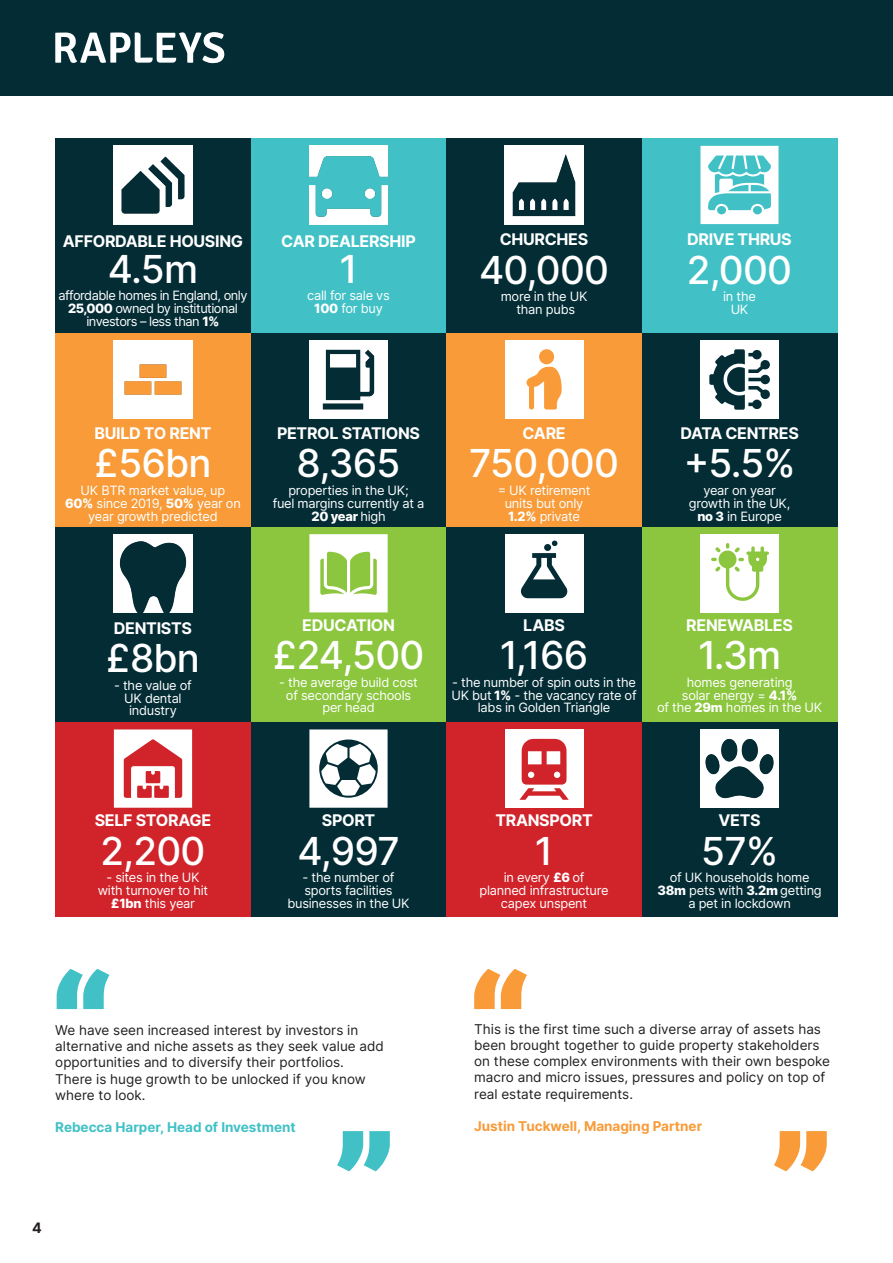
<style>
.page{position:relative;width:893px;height:1263px;background:#fff}
.page>*{position:absolute;margin:0;border:0;box-sizing:border-box;transform-origin:0 0}
.t1{font:500 38.55px "Inter";letter-spacing:-.02em;color:#fff}
.t2{font:700 16.05px "Inter";letter-spacing:-.02em;color:#fff}
.t3{font:700 14.25px "Inter";color:#231f20}
.t4{font:13.5px/16.2px "Inter";color:#231f20}
.t5{font:700 13.5px "Inter";color:#41c1c6}
.t6{font:700 13.5px "Inter";color:#f89b38}
.t7{font:12.9px/12.9px "Inter";letter-spacing:-.02em;color:#fff;text-align:center}
.t8{font:12.9px/12.9px "Inter";letter-spacing:-.04em;color:#fff;text-align:center}
.s1{font-weight:800}
</style>
<div class="page">
<div style="left:0;top:0;width:893px;height:96px;background:#032c35"></div>
<svg style="left:55px;top:32px;width:170px;height:31px"></svg>
<div style="left:55px;top:722px;width:196px;height:194px;background:#d1232a"></div>
<svg style="left:114px;top:729px;width:78px;height:79px"></svg>
<div style="left:55px;top:138px;width:196px;height:195px;background:#032c35"></div>
<div style="left:251px;top:138px;width:195px;height:195px;background:#41c1c6"></div>
<div style="left:251px;top:333px;width:195px;height:194px;background:#032c35"></div>
<div style="left:55px;top:333px;width:196px;height:194px;background:#f89b38"></div>
<div style="left:446px;top:138px;width:196px;height:195px;background:#032c35"></div>
<div style="left:642px;top:138px;width:195px;height:195px;background:#41c1c6"></div>
<div style="left:446px;top:333px;width:196px;height:194px;background:#f89b38"></div>
<div style="left:642px;top:333px;width:195px;height:194px;background:#032c35"></div>
<div style="left:55px;top:527px;width:196px;height:195px;background:#032c35"></div>
<div style="left:251px;top:527px;width:195px;height:195px;background:#8bc63e"></div>
<div style="left:251px;top:722px;width:195px;height:194px;background:#032c35"></div>
<div style="left:446px;top:527px;width:196px;height:195px;background:#032c35"></div>
<div style="left:642px;top:527px;width:195px;height:195px;background:#8bc63e"></div>
<div style="left:446px;top:722px;width:196px;height:194px;background:#d1232a"></div>
<div style="left:642px;top:722px;width:195px;height:194px;background:#032c35"></div>
<img style="left:700px;top:729px;width:79px;height:79px">
<img style="left:114px;top:534px;width:78px;height:78px">
<img style="left:309px;top:340px;width:79px;height:79px">
<img style="left:114px;top:340px;width:78px;height:79px">
<img style="left:505px;top:146px;width:78px;height:78px">
<img style="left:309px;top:146px;width:79px;height:78px">
<img style="left:114px;top:146px;width:78px;height:78px">
<div style="left:505px;top:340px;width:78px;height:79px;background:#fff"></div>
<svg style="left:526px;top:367px;width:36px;height:43px"></svg>
<div style="left:539px;top:349px;width:15px;height:15px;background:#f89b38;border-radius:50%"></div>
<div style="left:700px;top:340px;width:79px;height:79px;background:#fff"></div>
<svg style="left:709px;top:349px;width:61px;height:61px"></svg>
<svg style="left:309px;top:534px;width:79px;height:78px"></svg>
<div style="left:505px;top:534px;width:78px;height:78px;background:#fff"></div>
<svg style="left:520px;top:553px;width:48px;height:45px"></svg>
<div style="left:544px;top:544px;width:7px;height:7px;background:#032c35;border-radius:50%"></div>
<svg style="left:552px;top:540px;width:5px;height:6px"></svg>
<div style="left:700px;top:534px;width:79px;height:78px;background:#fff"></div>
<svg style="left:711px;top:543px;width:58px;height:58px"></svg>
<svg style="left:309px;top:729px;width:79px;height:79px"></svg>
<div style="left:505px;top:729px;width:78px;height:79px;background:#fff"></div>
<svg style="left:519px;top:739px;width:50px;height:61px"></svg>
<svg style="left:700px;top:146px;width:78px;height:78px"></svg>
<svg style="left:57px;top:969px;width:52px;height:40px"></svg>
<svg style="left:337px;top:1131px;width:53px;height:40px"></svg>
<svg style="left:474px;top:969px;width:53px;height:40px"></svg>
<svg style="left:774px;top:1131px;width:53px;height:40px"></svg>
<p class="t2" style="left:63px;top:229px;width:182px">AFFORDABLE HOUSING</p>
<p class="t1" style="left:108px;top:240px;width:92px">4.5m</p>
<p class="t8" style="left:58px;top:289px;width:191px">affordable homes in England, only<br><span class="s1">25,000</span> owned by institutional investors – less than <span class="s1">1%</span></p>
<p class="t2" style="left:281px;top:229px;width:136px">CAR DEALERSHIP</p>
<p class="t1" style="left:339px;top:240px;width:20px">1</p>
<p class="t7" style="left:307px;top:289px;width:84px">call for sale vs<br><span class="s1">100</span> for buy</p>
<p class="t2" style="left:500px;top:228px;width:90px">CHURCHES</p>
<p class="t1" style="left:479px;top:242px;width:132px">40,000</p>
<p class="t7" style="left:501px;top:290px;width:88px">more in the UK than pubs</p>
<p class="t2" style="left:687px;top:228px;width:106px">DRIVE THRUS</p>
<p class="t1" style="left:687px;top:242px;width:107px">2,000</p>
<p class="t7" style="left:723px;top:290px;width:34px">in the<br>UK</p>
<p class="t2" style="left:94px;top:421px;width:118px">BUILD TO RENT</p>
<p class="t1" style="left:94px;top:435px;width:119px">£56bn</p>
<p class="t7" style="left:65px;top:483px;width:177px">UK BTR market value, up<br><span class="s1">60%</span> since 2019, <span class="s1">50%</span> year on year growth predicted</p>
<p class="t2" style="left:277px;top:421px;width:145px">PETROL STATIONS</p>
<p class="t1" style="left:297px;top:435px;width:105px">8,365</p>
<p class="t7" style="left:273px;top:483px;width:153px">properties in the UK;<br>fuel margins currently at a<br><span class="s1">20 year</span> high</p>
<p class="t2" style="left:522px;top:421px;width:45px">CARE</p>
<p class="t1" style="left:469px;top:435px;width:151px">750,000</p>
<p class="t7" style="left:498px;top:483px;width:94px">= UK retirement units but only<br><span class="s1">1.2%</span> private</p>
<p class="t2" style="left:680px;top:421px;width:120px">DATA CENTRES</p>
<p class="t1" style="left:684px;top:435px;width:113px">+5.5%</p>
<p class="t7" style="left:703px;top:483px;width:74px">year on year</p>
<p class="t7" style="left:689px;top:496px;width:103px">growth in the UK,</p>
<p class="t7" style="left:697px;top:509px;width:86px"><span class="s1">no 3</span> in Europe</p>
<p class="t2" style="left:114px;top:616px;width:80px">DENTISTS</p>
<p class="t1" style="left:106px;top:630px;width:96px">£8bn</p>
<p class="t7" style="left:114px;top:678px;width:79px">- the value of<br>UK dental industry</p>
<p class="t2" style="left:302px;top:613px;width:94px">EDUCATION</p>
<p class="t1" style="left:273px;top:627px;width:153px">£24,500</p>
<p class="t7" style="left:279px;top:675px;width:140px">- the average build cost of secondary schools per head</p>
<p class="t2" style="left:523px;top:613px;width:43px">LABS</p>
<p class="t1" style="left:500px;top:627px;width:90px">1,166</p>
<p class="t7" style="left:451px;top:675px;width:187px">- the number of spin outs in the<br>UK but <span class="s1">1%</span> - the vacancy rate of labs in Golden Triangle</p>
<p class="t2" style="left:686px;top:613px;width:108px">RENEWABLES</p>
<p class="t1" style="left:698px;top:627px;width:85px">1.3m</p>
<p class="t7" style="left:657px;top:675px;width:167px">homes generating<br>solar energy = <span class="s1">4.1%<br></span>of the <span class="s1">29m</span> homes in the UK</p>
<p class="t2" style="left:95px;top:808px;width:118px">SELF STORAGE</p>
<p class="t1" style="left:100px;top:822px;width:107px">2,200</p>
<p class="t7" style="left:98px;top:870px;width:112px">- sites in the UK with turnover to hit <span class="s1">£1bn</span> this year</p>
<p class="t2" style="left:322px;top:808px;width:55px">SPORT</p>
<p class="t1" style="left:297px;top:822px;width:104px">4,997</p>
<p class="t7" style="left:287px;top:870px;width:124px">- the number of sports facilities businesses in the UK</p>
<p class="t2" style="left:495px;top:808px;width:99px">TRANSPORT</p>
<p class="t1" style="left:535px;top:822px;width:20px">1</p>
<p class="t7" style="left:479px;top:870px;width:131px">in every <span class="s1">£6</span> of planned infrastructure capex unspent</p>
<p class="t2" style="left:719px;top:808px;width:44px">VETS</p>
<p class="t1" style="left:701px;top:822px;width:78px">57%</p>
<p class="t7" style="left:657px;top:870px;width:166px">of UK households home<br><span class="s1">38m</span> pets with <span class="s1">3.2m</span> getting a pet in lockdown</p>
<p class="t4" style="left:55px;top:1021px;width:330px">We have seen increased interest by investors in alternative and niche assets as they seek value add opportunities and to diversify their portfolios.<br>There is huge growth to be unlocked if you know where to look.</p>
<p class="t5" style="left:55px;top:1117px;width:242px">Rebecca Harper, Head of Investment</p>
<p class="t3" style="left:32px;top:1217px;width:11px">4</p>
<p class="t4" style="left:474px;top:1020px;width:357px">This is the first time such a diverse array of assets has been brought together to guide property stakeholders on these complex environments with their own bespoke macro and micro issues, pressures and policy on top of real estate requirements.</p>
<p class="t6" style="left:474px;top:1116px;width:229px">Justin Tuckwell, Managing Partner</p>
</div>
